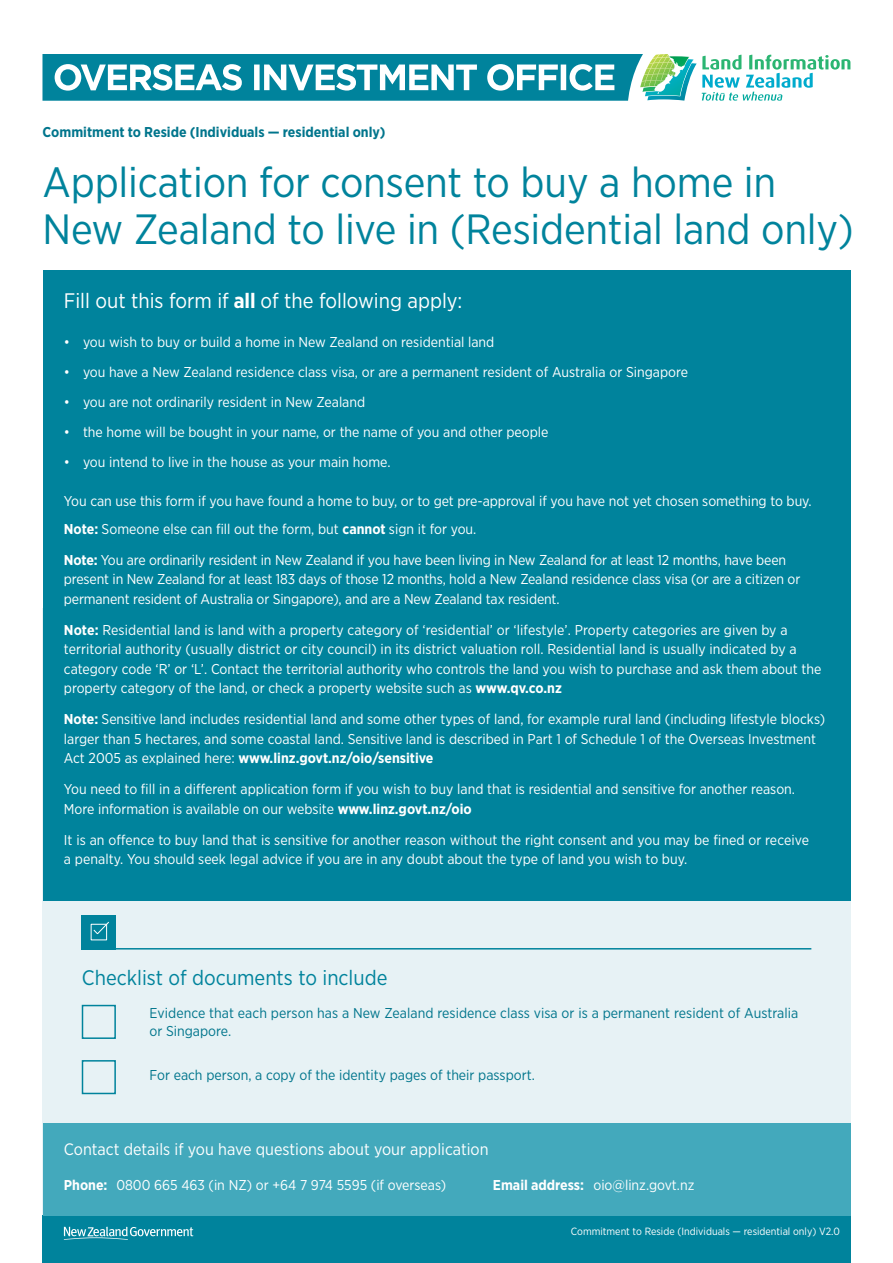
<style>
.page{position:relative;width:893px;height:1263px;background:#fff}
.page>*{position:absolute;margin:0;border:0;box-sizing:border-box;transform-origin:0 0}
.Top_Main_Heading{font:42.3px/47.4px "Gotham Narrow";letter-spacing:-.005em;color:#00839c}
.t1{font:21px "Gotham Narrow";color:#fff}
.t2{font:21px "Gotham Narrow";color:#00839c}
.Sup_Section_Title{font:16.5px "Gotham Narrow";color:#fff}
.Body_Text_White{font:14.25px/19.5px "Gotham Narrow";color:#fff}
.Body_Question{font:14.25px/18px "Gotham Narrow";color:#00758c}
.Body_Question-2{font:14.25px "Gotham Narrow";color:#fff}
.Body_Question-3{font:700 14.25px "Gotham Narrow";color:#00758c}
.Form_fields{font:10.5px "Gotham Narrow";color:#fff}
.s1{font-weight:700}
</style>
<div class="page">
<div style="left:294px;top:1215px;width:556px;height:48px;background:#00839c"></div>
<div style="left:43px;top:608px;width:808px;height:607px;background:#e7f2f5"></div>
<svg style="left:42px;top:54px;width:808px;height:47px"></svg>
<div style="left:43px;top:1215px;width:255px;height:48px;background:#00839c"></div>
<div style="left:43px;top:270px;width:808px;height:631px;background:#00839c"></div>
<div style="left:43px;top:1123px;width:808px;height:92px;background:#43a9bc"></div>
<svg style="left:64px;top:1227px;width:129px;height:13px"></svg>
<div style="left:82px;top:1005px;width:34px;height:34px;border:2px solid #00839c"></div>
<div style="left:82px;top:1060px;width:34px;height:34px;border:2px solid #00839c"></div>
<hr style="left:82px;top:948px;width:729px;height:1px;background:#00839c">
<div style="left:82px;top:915px;width:34px;height:34px;background:#00839c"></div>
<svg style="left:93px;top:921px;width:16px;height:14px"></svg>
<p class="Body_Question-3" style="left:43px;top:123px;width:345px">Commitment to Reside (Individuals — residential only)</p>
<p class="Top_Main_Heading" style="left:43px;top:158px;width:813px">Application for consent to buy a home in<br>New Zealand to live in (Residential land only)</p>
<h2 class="t1" style="left:64px;top:288px;width:400px">Fill out this form if <span class="s1">all</span> of the following apply:</h2>
<p class="Body_Text_White" style="left:64px;top:332px;width:432px">• you wish to buy or build a home in New Zealand on residential land</p>
<p class="Body_Text_White" style="left:64px;top:362px;width:626px">• you have a New Zealand residence class visa, or are a permanent resident of Australia or Singapore</p>
<p class="Body_Text_White" style="left:64px;top:392px;width:303px">• you are not ordinarily resident in New Zealand</p>
<p class="Body_Text_White" style="left:64px;top:422px;width:486px">• the home will be bought in your name, or the name of you and other people</p>
<p class="Body_Text_White" style="left:64px;top:452px;width:328px">• you intend to live in the house as your main home.</p>
<p class="Body_Text_White" style="left:64px;top:491px;width:749px">You can use this form if you have found a home to buy, or to get pre-approval if you have not yet chosen something to buy.</p>
<p class="Body_Text_White" style="left:64px;top:519px;width:414px"><span class="s1">Note:</span> Someone else can fill out the form, but <span class="s1">cannot</span> sign it for you.</p>
<p class="Body_Text_White" style="left:64px;top:550px;width:738px"><span class="s1">Note:</span> You are ordinarily resident in New Zealand if you have been living in New Zealand for at least 12 months, have been present in New Zealand for at least 183 days of those 12 months, hold a New Zealand residence class visa (or are a citizen or permanent resident of Australia or Singapore), and are a New Zealand tax resident.</p>
<p class="Body_Text_White" style="left:64px;top:620px;width:759px"><span class="s1">Note:</span> Residential land is land with a property category of ‘residential’ or ‘lifestyle’. Property categories are given by a territorial authority (usually district or city council) in its district valuation roll. Residential land is usually indicated by a category code ‘R’ or ‘L’. Contact the territorial authority who controls the land you wish to purchase and ask them about the property category of the land, or check a property website such as <span class="s1">www.qv.co.nz</span></p>
<p class="Body_Text_White" style="left:64px;top:709px;width:763px"><span class="s1">Note:</span> Sensitive land includes residential land and some other types of land, for example rural land (including lifestyle blocks) larger than 5 hectares, and some coastal land. Sensitive land is described in Part 1 of Schedule 1 of the Overseas Investment<br>Act 2005 as explained here: <span class="s1">www.linz.govt.nz/oio/sensitive</span></p>
<p class="Body_Text_White" style="left:64px;top:779px;width:733px">You need to fill in a different application form if you wish to buy land that is residential and sensitive for another reason.<br>More information is available on our website <span class="s1">www.linz.govt.nz/oio</span></p>
<p class="Body_Text_White" style="left:64px;top:830px;width:747px">It is an offence to buy land that is sensitive for another reason without the right consent and you may be fined or receive a penalty. You should seek legal advice if you are in any doubt about the type of land you wish to buy.</p>
<h2 class="t2" style="left:82px;top:965px;width:307px">Checklist of documents to include</h2>
<p class="Body_Question" style="left:149px;top:1004px;width:650px">Evidence that each person has a New Zealand residence class visa or is a permanent resident of Australia or Singapore.</p>
<p class="Body_Question" style="left:149px;top:1066px;width:387px">For each person, a copy of the identity pages of their passport.</p>
<p class="Sup_Section_Title" style="left:64px;top:1139px;width:426px">Contact details if you have questions about your application</p>
<p class="Body_Question-2" style="left:64px;top:1176px;width:384px"><span class="s1">Phone:</span> 0800 665 463 (in NZ) or +64 7 974 5595 (if overseas)</p>
<p class="Body_Question-2" style="left:493px;top:1176px;width:203px"><span class="s1">Email address:</span> oio@linz.govt.nz</p>
<p class="Form_fields" style="left:571px;top:1224px;width:270px">Commitment to Reside (Individuals — residential only) V2.0</p>
</div>
